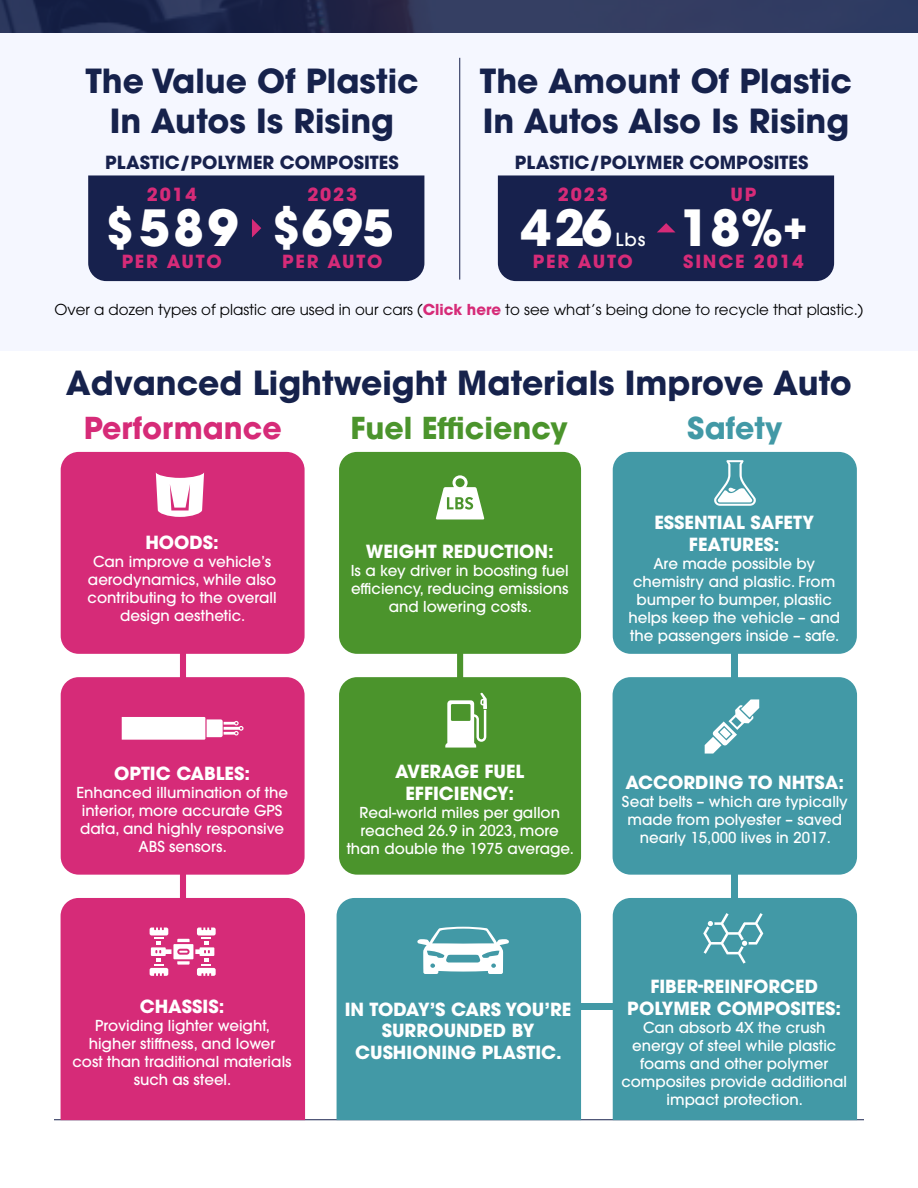
<style>
.page{position:relative;width:918px;height:1188px;background:#fff}
.page>*{position:absolute;margin:0;border:0;box-sizing:border-box;transform-origin:0 0}
.t1{font:700 49.5px "ITC Avant Garde Pro";color:#fff}
.t2{font:700 33px/39.6px "ITC Avant Garde Pro";color:#16224c;text-align:center}
.t3{font:700 30px "ITC Avant Garde Pro";color:#4b942c}
.t4{font:700 30px "ITC Avant Garde Pro";color:#d62b78}
.t5{font:700 30px "ITC Avant Garde Pro";color:#4299a6}
.t6{font:700 18px/21.6px "ITC Avant Garde Pro";color:#fff;text-align:center}
.t7{font:700 18px "ITC Avant Garde Pro";color:#17214d}
.t8{font:700 18px "ITC Avant Garde Pro";letter-spacing:.1em;color:#d62b78}
.t9{font:500 18px "ITC Avant Garde Pro";color:#fff}
.t10{font:500 15px/18px "ITC Avant Garde Pro";color:#fff;text-align:center}
.t11{font:15px "ITC Avant Garde Pro";color:#000}
.s1{font-weight:700;color:#d62b78}
</style>
<div class="page">
<hr style="left:54px;top:1119px;width:810px;height:1px;background:#17214d">
<div style="left:0;top:0;width:918px;height:350px;background:#f5f7ff"></div>
<svg style="left:0;top:0;width:918px;height:32px;background:#293257"></svg>
<hr style="left:459px;top:58px;width:1px;height:222px;background:#17214d">
<div style="left:61px;top:452px;width:244px;height:202px;background:#d62b78;border-radius:18px"></div>
<div style="left:61px;top:898px;width:244px;height:222px;background:#d62b78"></div>
<div style="left:61px;top:677px;width:244px;height:198px;background:#d62b78;border-radius:18px"></div>
<div style="left:339px;top:452px;width:242px;height:202px;background:#4b942c;border-radius:18px"></div>
<div style="left:339px;top:677px;width:242px;height:198px;background:#4b942c;border-radius:18px"></div>
<div style="left:613px;top:452px;width:244px;height:202px;background:#4299a6;border-radius:18px"></div>
<div style="left:613px;top:677px;width:244px;height:198px;background:#4299a6;border-radius:18px"></div>
<div style="left:613px;top:898px;width:244px;height:222px;background:#4299a6"></div>
<div style="left:337px;top:898px;width:244px;height:222px;background:#4299a6"></div>
<div style="left:581px;top:1003px;width:32px;height:6px;background:#4299a6"></div>
<div style="left:732px;top:870px;width:6px;height:32px;background:#4299a6"></div>
<div style="left:180px;top:870px;width:6px;height:32px;background:#d62b78;border-radius:3px"></div>
<div style="left:732px;top:651px;width:6px;height:31px;background:#4299a6"></div>
<div style="left:457px;top:651px;width:6px;height:31px;background:#4b942c;border-radius:3px"></div>
<div style="left:180px;top:651px;width:6px;height:31px;background:#d62b78;border-radius:3px"></div>
<svg style="left:705px;top:699px;width:54px;height:55px"></svg>
<svg style="left:417px;top:927px;width:92px;height:47px"></svg>
<svg style="left:445px;top:693px;width:42px;height:55px"></svg>
<svg style="left:156px;top:472px;width:48px;height:45px"></svg>
<svg style="left:703px;top:913px;width:60px;height:51px;background:#63abb5"></svg>
<svg style="left:714px;top:460px;width:42px;height:46px"></svg>
<svg style="left:436px;top:475px;width:48px;height:44px"></svg>
<svg style="left:122px;top:717px;width:122px;height:23px;background:#f7d9e7"></svg>
<svg style="left:150px;top:928px;width:66px;height:48px"></svg>
<div style="left:88px;top:175px;width:336px;height:106px;background:#17214d"></div>
<div style="left:498px;top:175px;width:336px;height:106px;background:#17214d"></div>
<p class="t2" style="left:85px;top:61px;width:335px">The Value Of Plastic<br>In Autos Is Rising</p>
<p class="t2" style="left:480px;top:61px;width:374px;text-align:left">The Amount Of Plastic<br>In Autos Also Is Rising</p>
<p class="t7" style="left:105px;top:150px;width:295px">PLASTIC/POLYMER COMPOSITES</p>
<p class="t7" style="left:515px;top:150px;width:295px">PLASTIC/POLYMER COMPOSITES</p>
<p class="t8" style="left:147px;top:183px;width:51px">2014</p>
<p class="t1" style="left:105px;top:195px;width:135px">$589</p>
<p class="t8" style="left:122px;top:249px;width:102px">PER AUTO</p>
<p class="t8" style="left:307px;top:183px;width:51px">2023</p>
<p class="t1" style="left:271px;top:195px;width:124px">$695</p>
<p class="t8" style="left:282px;top:249px;width:102px">PER AUTO</p>
<p class="t8" style="left:558px;top:183px;width:51px">2023</p>
<p class="t1" style="left:520px;top:195px;width:93px">426</p>
<p class="t9" style="left:616px;top:228px;width:31px">Lbs</p>
<p class="t8" style="left:533px;top:249px;width:102px">PER AUTO</p>
<p class="t8" style="left:731px;top:183px;width:27px">UP</p>
<p class="t1" style="left:680px;top:195px;width:129px">18%<sup>+</sup></p>
<p class="t8" style="left:683px;top:249px;width:122px">SINCE 2014</p>
<p class="t11" style="left:54px;top:300px;width:811px">Over a dozen types of plastic are used in our cars (<span class="s1">Click here</span> to see what’s being done to recycle that plastic.)</p>
<p class="t2" style="left:66px;top:362px;width:788px">Advanced Lightweight Materials Improve Auto</p>
<p class="t4" style="left:84px;top:408px;width:200px">Performance</p>
<p class="t3" style="left:350px;top:408px;width:219px">Fuel Efficiency</p>
<p class="t5" style="left:687px;top:408px;width:97px">Safety</p>
<p class="t6" style="left:145px;top:531px;width:75px">HOODS:</p>
<p class="t10" style="left:88px;top:552px;width:191px">Can improve a vehicle’s aerodynamics, while also contributing to the overall design aesthetic.</p>
<p class="t6" style="left:114px;top:762px;width:137px">OPTIC CABLES:</p>
<p class="t10" style="left:76px;top:783px;width:213px">Enhanced illumination of the interior, more accurate GPS data, and highly responsive<br>ABS sensors.</p>
<p class="t6" style="left:140px;top:996px;width:86px">CHASSIS:</p>
<p class="t10" style="left:73px;top:1017px;width:221px">Providing lighter weight, higher stiffness, and lower cost than traditional materials such as steel.</p>
<p class="t6" style="left:366px;top:540px;width:190px">WEIGHT REDUCTION:</p>
<p class="t10" style="left:351px;top:561px;width:220px">Is a key driver in boosting fuel efficiency, reducing emissions and lowering costs.</p>
<p class="t6" style="left:395px;top:761px;width:131px">AVERAGE FUEL<br>EFFICIENCY:</p>
<p class="t10" style="left:347px;top:803px;width:229px">Real-world miles per gallon reached 26.9 in 2023, more than double the 1975 average.</p>
<p class="t6" style="left:345px;top:998px;width:228px">IN TODAY’S CARS YOU’RE<br>SURROUNDED BY<br>CUSHIONING PLASTIC.</p>
<p class="t6" style="left:654px;top:511px;width:161px">ESSENTIAL SAFETY<br>FEATURES:</p>
<p class="t10" style="left:628px;top:554px;width:213px">Are made possible by chemistry and plastic. From bumper to bumper, plastic helps keep the vehicle – and the passengers inside – safe.</p>
<p class="t6" style="left:626px;top:771px;width:220px">ACCORDING TO NHTSA:</p>
<p class="t10" style="left:622px;top:792px;width:228px">Seat belts – which are typically made from polyester – saved nearly 15,000 lives in 2017.</p>
<p class="t6" style="left:627px;top:976px;width:215px">FIBER-REINFORCED<br>POLYMER COMPOSITES:</p>
<p class="t10" style="left:621px;top:1018px;width:227px">Can absorb 4X the crush energy of steel while plastic foams and other polymer composites provide additional impact protection.</p>
</div>
